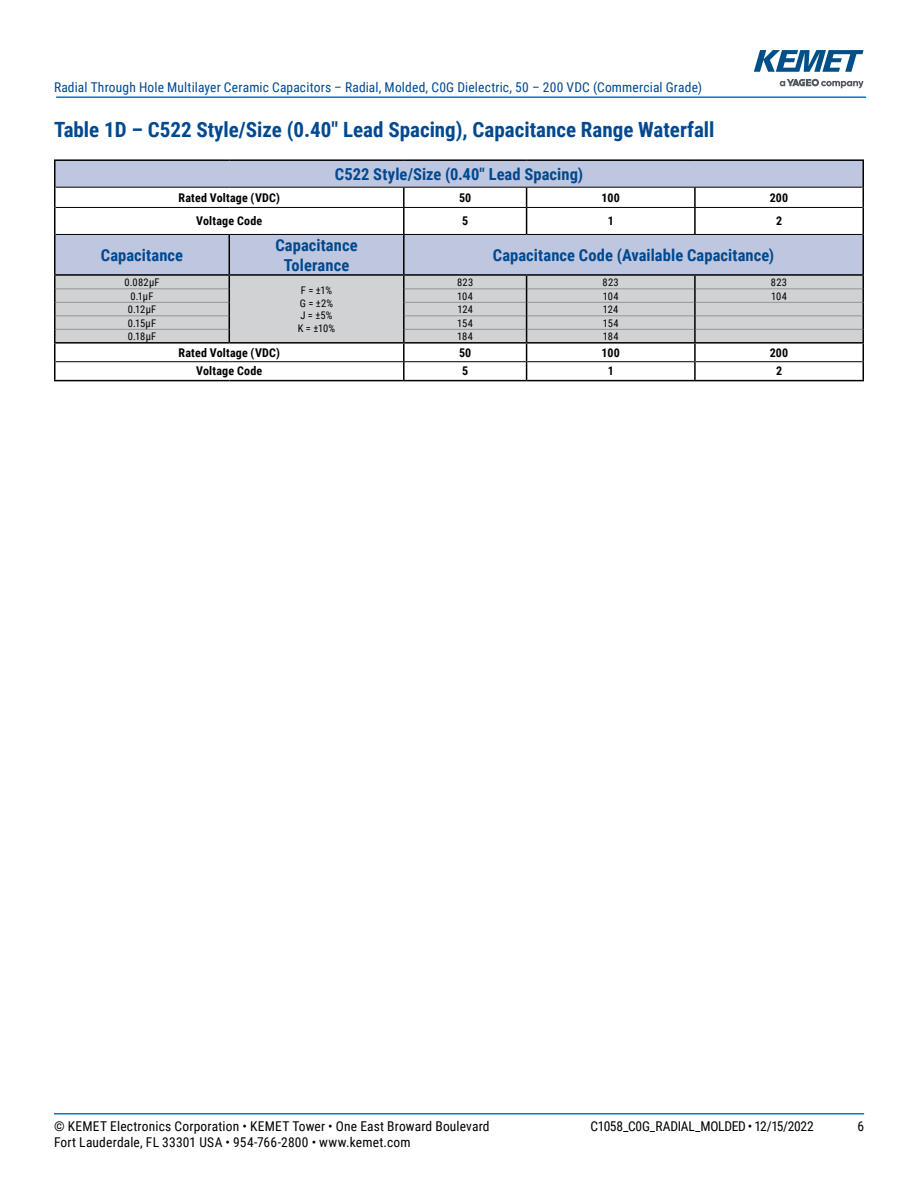
<style>
.page{position:relative;width:918px;height:1188px;background:#fff}
.page>*{position:absolute;margin:0;border:0;box-sizing:border-box;transform-origin:0 0}
.t1{font:700 21px "Roboto Condensed";color:#004990}
.t2{font:700 16.5px/19.8px "Roboto Condensed";letter-spacing:.005em;color:#004990;text-align:center}
.t3{font:13.5px "Roboto Condensed";letter-spacing:.015em;color:#000}
.t4{font:13.5px "Roboto Condensed";letter-spacing:.015em;color:#004990}
.t5{font:13.5px "Roboto Condensed";letter-spacing:-.02em;color:#000}
.t6{font:700 12px "Roboto Condensed";letter-spacing:.02em;color:#000}
.t7{font:10.5px/12.6px "Roboto Condensed";letter-spacing:.03em;color:#000}
</style>
<div class="page">
<hr style="left:54px;top:1113px;width:810px;height:2px;background:#007cc2">
<hr style="left:56px;top:96px;width:810px;height:2px;background:#007cc2">
<svg style="left:780px;top:79px;width:84px;height:9px"></svg>
<svg style="left:754px;top:50px;width:110px;height:22px"></svg>
<div style="left:56px;top:161px;width:807px;height:26px;background:#bfc6df"></div>
<svg style="left:56px;top:188px;width:807px;height:192px"></svg>
<div style="left:56px;top:276px;width:807px;height:66px;background:#d1d2d4"></div>
<hr style="left:56px;top:302px;width:173px;height:1px;background:#939597">
<hr style="left:405px;top:302px;width:121px;height:1px;background:#939597">
<hr style="left:527px;top:302px;width:167px;height:1px;background:#939597">
<hr style="left:696px;top:302px;width:167px;height:1px;background:#939597">
<hr style="left:56px;top:315px;width:173px;height:1px;background:#939597">
<hr style="left:405px;top:315px;width:121px;height:1px;background:#939597">
<hr style="left:527px;top:315px;width:167px;height:1px;background:#939597">
<hr style="left:696px;top:315px;width:167px;height:1px;background:#939597">
<hr style="left:56px;top:329px;width:173px;height:1px;background:#939597">
<hr style="left:405px;top:329px;width:121px;height:1px;background:#939597">
<hr style="left:527px;top:329px;width:167px;height:1px;background:#939597">
<hr style="left:696px;top:329px;width:167px;height:1px;background:#939597">
<hr style="left:404px;top:361px;width:122px;height:1px;background:#000">
<hr style="left:527px;top:361px;width:167px;height:1px;background:#000">
<hr style="left:696px;top:361px;width:167px;height:1px;background:#000">
<hr style="left:54px;top:274px;width:175px;height:2px;background:#000">
<hr style="left:229px;top:274px;width:175px;height:2px;background:#000">
<hr style="left:56px;top:288px;width:173px;height:1px;background:#939597">
<hr style="left:405px;top:288px;width:121px;height:1px;background:#939597">
<hr style="left:527px;top:288px;width:167px;height:1px;background:#939597">
<hr style="left:696px;top:288px;width:167px;height:1px;background:#939597">
<svg style="left:694px;top:188px;width:2px;height:19px"></svg>
<hr style="left:694px;top:208px;width:2px;height:26px;background:#000">
<svg style="left:694px;top:276px;width:2px;height:104px"></svg>
<hr style="left:404px;top:274px;width:123px;height:2px;background:#000">
<hr style="left:527px;top:274px;width:168px;height:2px;background:#000">
<hr style="left:695px;top:274px;width:169px;height:2px;background:#000">
<hr style="left:229px;top:235px;width:1px;height:39px;background:#000">
<svg style="left:229px;top:276px;width:1px;height:66px"></svg>
<svg style="left:403px;top:188px;width:2px;height:19px"></svg>
<hr style="left:403px;top:208px;width:2px;height:26px;background:#000">
<svg style="left:526px;top:188px;width:1px;height:46px"></svg>
<hr style="left:403px;top:235px;width:2px;height:39px;background:#000">
<svg style="left:526px;top:276px;width:1px;height:104px"></svg>
<hr style="left:54px;top:159px;width:175px;height:2px;background:#000">
<hr style="left:54px;top:161px;width:2px;height:26px;background:#000">
<hr style="left:229px;top:159px;width:175px;height:2px;background:#000">
<hr style="left:404px;top:159px;width:123px;height:2px;background:#000">
<hr style="left:527px;top:159px;width:168px;height:2px;background:#000">
<hr style="left:695px;top:159px;width:169px;height:2px;background:#000">
<hr style="left:54px;top:187px;width:2px;height:20px;background:#000">
<hr style="left:54px;top:207px;width:2px;height:27px;background:#000">
<svg style="left:863px;top:161px;width:1px;height:73px"></svg>
<hr style="left:54px;top:234px;width:2px;height:40px;background:#000">
<hr style="left:863px;top:234px;width:1px;height:40px;background:#000">
<hr style="left:56px;top:187px;width:173px;height:1px;background:#000">
<hr style="left:229px;top:187px;width:175px;height:1px;background:#000">
<hr style="left:404px;top:187px;width:123px;height:1px;background:#000">
<hr style="left:527px;top:187px;width:168px;height:1px;background:#000">
<hr style="left:695px;top:187px;width:168px;height:1px;background:#000">
<hr style="left:56px;top:207px;width:173px;height:1px;background:#000">
<hr style="left:229px;top:207px;width:175px;height:1px;background:#000">
<hr style="left:404px;top:207px;width:123px;height:1px;background:#000">
<hr style="left:527px;top:207px;width:168px;height:1px;background:#000">
<hr style="left:695px;top:207px;width:168px;height:1px;background:#000">
<hr style="left:56px;top:234px;width:173px;height:1px;background:#000">
<hr style="left:229px;top:234px;width:175px;height:1px;background:#000">
<hr style="left:404px;top:234px;width:123px;height:1px;background:#000">
<hr style="left:527px;top:234px;width:168px;height:1px;background:#000">
<hr style="left:695px;top:234px;width:168px;height:1px;background:#000">
<hr style="left:404px;top:342px;width:123px;height:2px;background:#000">
<hr style="left:527px;top:342px;width:168px;height:2px;background:#000">
<hr style="left:695px;top:342px;width:169px;height:2px;background:#000">
<svg style="left:863px;top:276px;width:1px;height:104px"></svg>
<hr style="left:404px;top:380px;width:123px;height:1px;background:#000">
<hr style="left:527px;top:380px;width:168px;height:1px;background:#000">
<hr style="left:695px;top:380px;width:169px;height:1px;background:#000">
<hr style="left:54px;top:342px;width:175px;height:2px;background:#000">
<hr style="left:229px;top:342px;width:175px;height:2px;background:#000">
<hr style="left:56px;top:361px;width:173px;height:1px;background:#000">
<hr style="left:229px;top:361px;width:175px;height:1px;background:#000">
<svg style="left:54px;top:276px;width:2px;height:104px"></svg>
<svg style="left:403px;top:276px;width:2px;height:104px"></svg>
<hr style="left:54px;top:380px;width:175px;height:1px;background:#000">
<hr style="left:229px;top:380px;width:175px;height:1px;background:#000">
<p class="t4" style="left:54px;top:81px;width:650px">Radial Through Hole Multilayer Ceramic Capacitors – Radial, Molded, C0G Dielectric, 50 – 200 VDC (Commercial Grade)</p>
<h1 class="t1" style="left:54px;top:115px;width:662px">Table 1D – C522 Style/Size (0.40" Lead Spacing), Capacitance Range Waterfall</h1>
<p class="t2" style="left:335px;top:164px;width:250px">C522 Style/Size (0.40" Lead Spacing)</p>
<p class="t6" style="left:179px;top:189px;width:103px">Rated Voltage (VDC)</p>
<p class="t6" style="left:459px;top:189px;width:14px">50</p>
<p class="t6" style="left:602px;top:191px;width:20px">100</p>
<p class="t6" style="left:770px;top:189px;width:20px">200</p>
<p class="t6" style="left:196px;top:213px;width:67px">Voltage Code</p>
<p class="t6" style="left:462px;top:213px;width:8px">5</p>
<p class="t6" style="left:608px;top:214px;width:8px">1</p>
<p class="t6" style="left:776px;top:213px;width:8px">2</p>
<p class="t2" style="left:101px;top:244px;width:84px">Capacitance</p>
<p class="t2" style="left:275px;top:234px;width:84px">Capacitance<br>Tolerance</p>
<p class="t2" style="left:493px;top:244px;width:283px">Capacitance Code (Available Capacitance)</p>
<p class="t7" style="left:124px;top:277px;width:37px">0.082µF</p>
<p class="t7" style="left:298px;top:285px;width:39px">F = ±1%<br>G = ±2%<br>J = ±5%<br>K = ±10%</p>
<p class="t7" style="left:457px;top:277px;width:18px">823</p>
<p class="t7" style="left:603px;top:277px;width:18px">823</p>
<p class="t7" style="left:771px;top:277px;width:18px">823</p>
<p class="t7" style="left:130px;top:290px;width:25px">0.1µF</p>
<p class="t7" style="left:457px;top:290px;width:17px">104</p>
<p class="t7" style="left:603px;top:290px;width:17px">104</p>
<p class="t7" style="left:771px;top:290px;width:17px">104</p>
<p class="t7" style="left:128px;top:304px;width:30px">0.12µF</p>
<p class="t7" style="left:457px;top:304px;width:17px">124</p>
<p class="t7" style="left:603px;top:304px;width:17px">124</p>
<p class="t7" style="left:128px;top:317px;width:30px">0.15µF</p>
<p class="t7" style="left:457px;top:317px;width:17px">154</p>
<p class="t7" style="left:603px;top:317px;width:17px">154</p>
<p class="t7" style="left:128px;top:331px;width:30px">0.18µF</p>
<p class="t7" style="left:457px;top:331px;width:17px">184</p>
<p class="t7" style="left:603px;top:331px;width:17px">184</p>
<p class="t6" style="left:179px;top:344px;width:103px">Rated Voltage (VDC)</p>
<p class="t6" style="left:459px;top:344px;width:14px">50</p>
<p class="t6" style="left:602px;top:346px;width:20px">100</p>
<p class="t6" style="left:770px;top:344px;width:20px">200</p>
<p class="t6" style="left:196px;top:363px;width:67px">Voltage Code</p>
<p class="t6" style="left:462px;top:363px;width:8px">5</p>
<p class="t6" style="left:608px;top:364px;width:8px">1</p>
<p class="t6" style="left:776px;top:363px;width:8px">2</p>
<p class="t3" style="left:54px;top:1120px;width:437px">© KEMET Electronics Corporation • KEMET Tower • One East Broward Boulevard</p>
<p class="t5" style="left:591px;top:1120px;width:225px">C1058_C0G_RADIAL_MOLDED • 12/15/2022</p>
<p class="t3" style="left:54px;top:1137px;width:358px">Fort Lauderdale, FL 33301 USA • 954-766-2800 • www.kemet.com</p>
<p class="t3" style="left:857px;top:1120px;width:8px">6</p>
</div>
